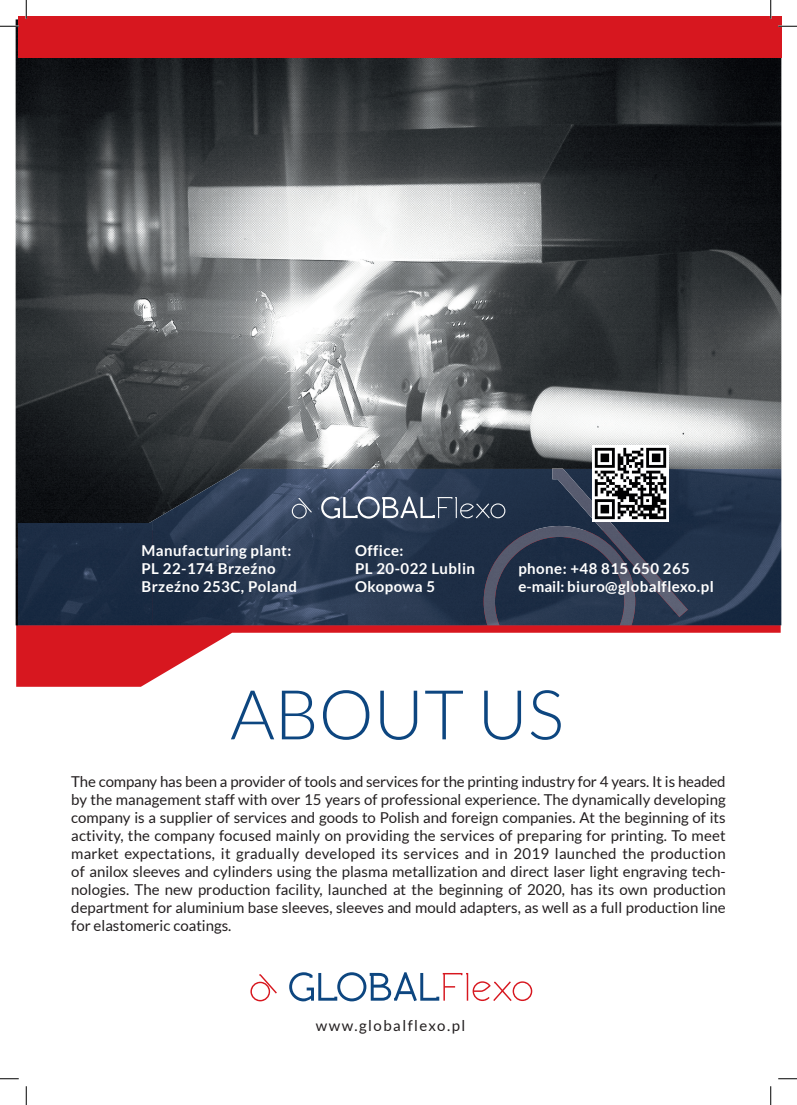
<style>
.page{position:relative;width:797px;height:1105px;background:#fff}
.page>*{position:absolute;margin:0;border:0;box-sizing:border-box;transform-origin:0 0}
.t1{font:300 68.75px "Lato";color:#0d4680}
.t2{font:15px/18px "Lato";color:#231f20;text-align:justify}
.t3{font:700 15px/18px "Lato";letter-spacing:.03em;color:#fff}
.t4{font:15px "Lato";letter-spacing:.1em;color:#231f20}
</style>
<div class="page">
<svg style="left:16px;top:625px;width:764px;height:62px"></svg>
<img style="left:16px;top:19px;width:765px;height:606px">
<div style="left:18px;top:16px;width:763px;height:42px;background:#d7171f"></div>
<svg style="left:289px;top:972px;width:243px;height:29px"></svg>
<svg style="left:250px;top:974px;width:27px;height:27px"></svg>
<img style="left:152px;top:469px;width:629px;height:156px">
<div style="left:18px;top:521px;width:135px;height:104px;background:#1b2b43"></div>
<svg style="left:321px;top:496px;width:184px;height:23px;background:#59667a"></svg>
<svg style="left:292px;top:498px;width:20px;height:21px"></svg>
<img style="left:483px;top:526px;width:152px;height:99px">
<img style="left:552px;top:469px;width:135px;height:148px">
<img style="left:593px;top:445px;width:76px;height:76px">
<svg style="left:0;top:25px;width:19px;height:2px"></svg>
<svg style="left:778px;top:25px;width:19px;height:2px"></svg>
<svg style="left:0;top:1078px;width:19px;height:1px"></svg>
<svg style="left:778px;top:1078px;width:19px;height:1px"></svg>
<svg style="left:25px;top:0;width:2px;height:19px"></svg>
<svg style="left:25px;top:1086px;width:2px;height:19px"></svg>
<svg style="left:770px;top:0;width:1px;height:19px"></svg>
<svg style="left:770px;top:1086px;width:1px;height:19px"></svg>
<p class="t3" style="left:141px;top:542px;width:157px">Manufacturing plant:<br>PL 22-174 Brzeźno<br>Brzeźno 253C, Poland</p>
<p class="t3" style="left:355px;top:542px;width:122px">Office:<br>PL 20-022 Lublin<br>Okopowa 5</p>
<p class="t3" style="left:518px;top:560px;width:197px">phone: +48 815 650 265 e-mail: biuro@globalflexo.pl</p>
<h1 class="t1" style="left:230px;top:678px;width:335px">ABOUT US</h1>
<p class="t2" style="left:71px;top:772px;width:656px">The company has been a provider of tools and services for the printing industry for 4 years. It is headed by the management staff with over 15 years of professional experience. The dynamically developing company is a supplier of services and goods to Polish and foreign companies. At the beginning of its activity, the company focused mainly on providing the services of preparing for printing. To meet market expectations, it gradually developed its services and in 2019 launched the production of anilox sleeves and cylinders using the plasma metallization and direct laser light engraving tech&shy;nologies. The new production facility, launched at the beginning of 2020, has its own production department for aluminium base sleeves, sleeves and mould adapters, as well as a full production line for elastomeric coatings.</p>
<p class="t4" style="left:316px;top:1017px;width:151px">www.globalflexo.pl</p>
</div>
